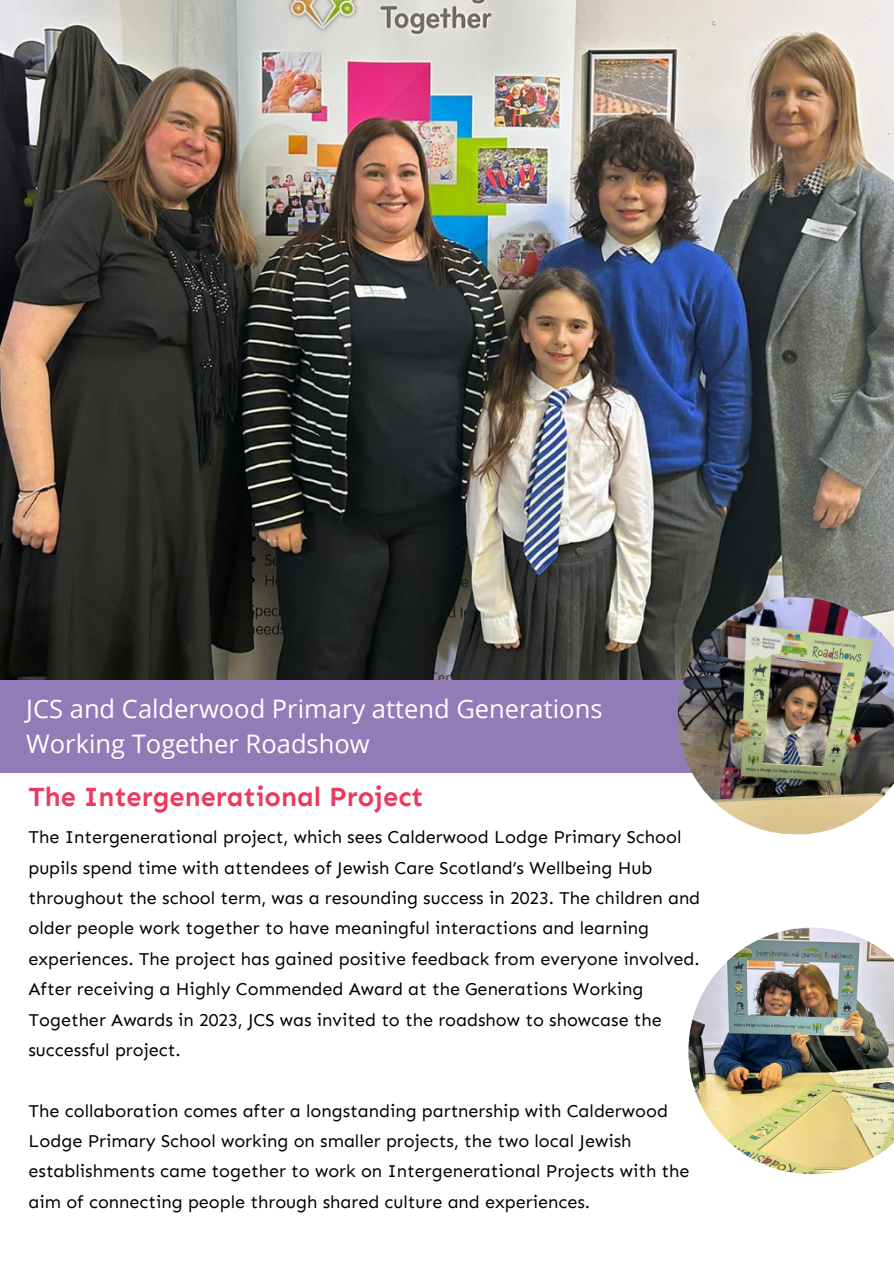
<style>
.page{position:relative;width:894px;height:1264px;background:#fff}
.page>*{position:absolute;margin:0;border:0;box-sizing:border-box;transform-origin:0 0}
.t1{font:700 27px "Sen";color:#ed395f}
.t2{font:25.5px/34.8px "Open Sans";color:#fff}
.t3{font:18px/30.3px "Sen";color:#000}
</style>
<div class="page">
<div style="left:0;top:679px;width:893px;height:93px;background:#927cb8"></div>
<img style="left:688px;top:927px;width:205px;height:247px">
<img style="left:0;top:0;width:893px;height:679px">
<img style="left:674px;top:594px;width:219px;height:241px">
<p class="t2" style="left:26px;top:690px;width:577px">JCS and Calderwood Primary attend Generations<br>Working Together Roadshow</p>
<h1 class="t1" style="left:28px;top:780px;width:396px">The Intergenerational Project</h1>
<p class="t3" style="left:28px;top:822px;width:673px">The Intergenerational project, which sees Calderwood Lodge Primary School pupils spend time with attendees of Jewish Care Scotland’s Wellbeing Hub throughout the school term, was a resounding success in 2023. The children and older people work together to have meaningful interactions and learning experiences. The project has gained positive feedback from everyone involved.<br>After receiving a Highly Commended Award at the Generations Working Together Awards in 2023, JCS was invited to the roadshow to showcase the successful project.</p>
<p class="t3" style="left:28px;top:1095px;width:662px">The collaboration comes after a longstanding partnership with Calderwood Lodge Primary School working on smaller projects, the two local Jewish establishments came together to work on Intergenerational Projects with the aim of connecting people through shared culture and experiences.</p>
</div>
